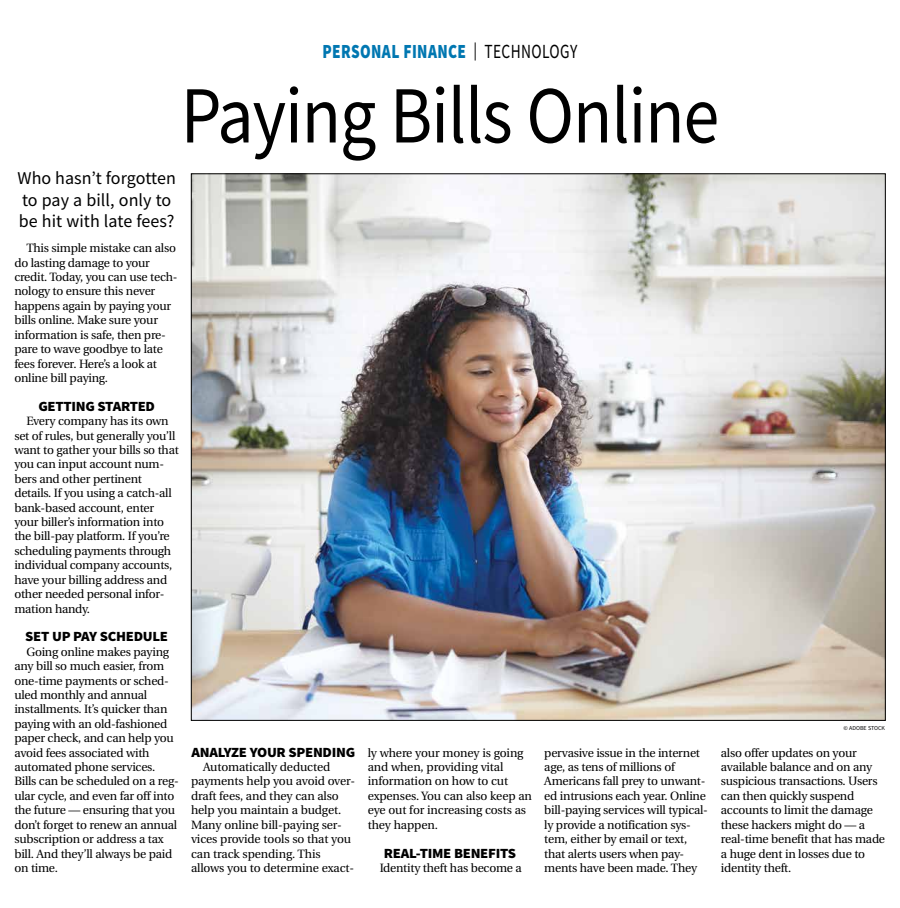
<style>
.page{position:relative;width:900px;height:908px;background:#fff}
.page>*{position:absolute;margin:0;border:0;box-sizing:border-box;transform-origin:0 0}
.t1{font:81px "Source Sans Pro";letter-spacing:-.015em;color:#000;scale:.89 1}
.t2{font:900 20px "Source Sans Pro";letter-spacing:.025em;color:#0077b1;scale:.77 1}
.t3{font:18px/21.6px "Source Sans Pro";letter-spacing:.005em;color:#000}
.t4{font:900 14px "Source Sans Pro";letter-spacing:-.02em;color:#000;scale:1.05 1}
.t5{font:12px/14.4px "Utopia";letter-spacing:-.02em;color:#000}
.t6{font:6px "Source Sans Pro";color:#000}
.s1{font-weight:400;font-size:18px;color:#000}
.s2{font-weight:400;color:#000}
</style>
<div class="page">
<img style="left:193px;top:175px;width:691px;height:543px">
<h2 class="t2" style="left:323px;top:38px;width:332px">PERSONAL FINANCE <span class="s1">|</span> <span class="s2">TECHNOLOGY</span></h2>
<h3 class="t3" style="left:18px;top:167px;width:160px">Who hasn’t forgotten to pay a bill, only to be hit with late fees?</h3>
<p class="t5" style="left:14px;top:241px;width:165px;text-indent:12px">This simple mistake can also do lasting damage to your credit. Today, you can use tech&shy;nology to ensure this never happens again by paying your bills online. Make sure your information is safe, then pre&shy;pare to wave goodbye to late fees forever. Here’s a look at online bill paying.</p>
<p class="t4" style="left:38px;top:396px;width:112px">GETTING STARTED</p>
<p class="t5" style="left:14px;top:414px;width:166px;text-indent:12px">Every company has its own set of rules, but generally you’ll want to gather your bills so that you can input account num&shy;bers and other pertinent details. If you using a catch-all bank-based account, enter your biller’s information into the bill-pay platform. If you’re scheduling payments through individual company accounts, have your billing address and other needed personal infor&shy;mation handy.</p>
<p class="t4" style="left:25px;top:626px;width:138px">SET UP PAY SCHEDULE</p>
<p class="t5" style="left:14px;top:644px;width:166px;text-indent:12px">Going online makes paying any bill so much easier, from one-time payments or sched&shy;uled monthly and annual installments. It’s quicker than paying with an old-fashioned paper check, and can help you avoid fees associated with automated phone services.<br>Bills can be scheduled on a reg&shy;ular cycle, and even far off into the future — ensuring that you don’t forget to renew an annual subscription or address a tax bill. And they’ll always be paid on time.</p>
<h1 class="t1" style="left:181px;top:64px;width:607px">Paying Bills Online</h1>
<p class="t6" style="left:844px;top:724px;width:43px">© ADOBE STOCK</p>
<p class="t4" style="left:192px;top:742px;width:157px">ANALYZE YOUR SPENDING</p>
<p class="t5" style="left:191px;top:759px;width:166px;text-indent:12px">Automatically deducted payments help you avoid over&shy;draft fees, and they can also help you maintain a budget.<br>Many online bill-paying ser&shy;vices provide tools so that you can track spending. This allows you to determine exact-</p>
<p class="t5" style="left:368px;top:745px;width:166px">ly where your money is going and when, providing vital information on how to cut expenses. You can also keep an eye out for increasing costs as they happen.</p>
<p class="t4" style="left:384px;top:842px;width:127px">REAL-TIME BENEFITS</p>
<p class="t5" style="left:380px;top:860px;width:144px">Identity theft has become a</p>
<p class="t5" style="left:544px;top:745px;width:165px">pervasive issue in the internet age, as tens of millions of<br>Americans fall prey to unwant&shy;ed intrusions each year. Online bill-paying services will typical&shy;ly provide a notification sys&shy;tem, either by email or text, that alerts users when pay&shy;ments have been made. They</p>
<p class="t5" style="left:721px;top:745px;width:166px">also offer updates on your available balance and on any suspicious transactions. Users can then quickly suspend accounts to limit the damage these hackers might do — a real-time benefit that has made a huge dent in losses due to identity theft.</p>
</div>
